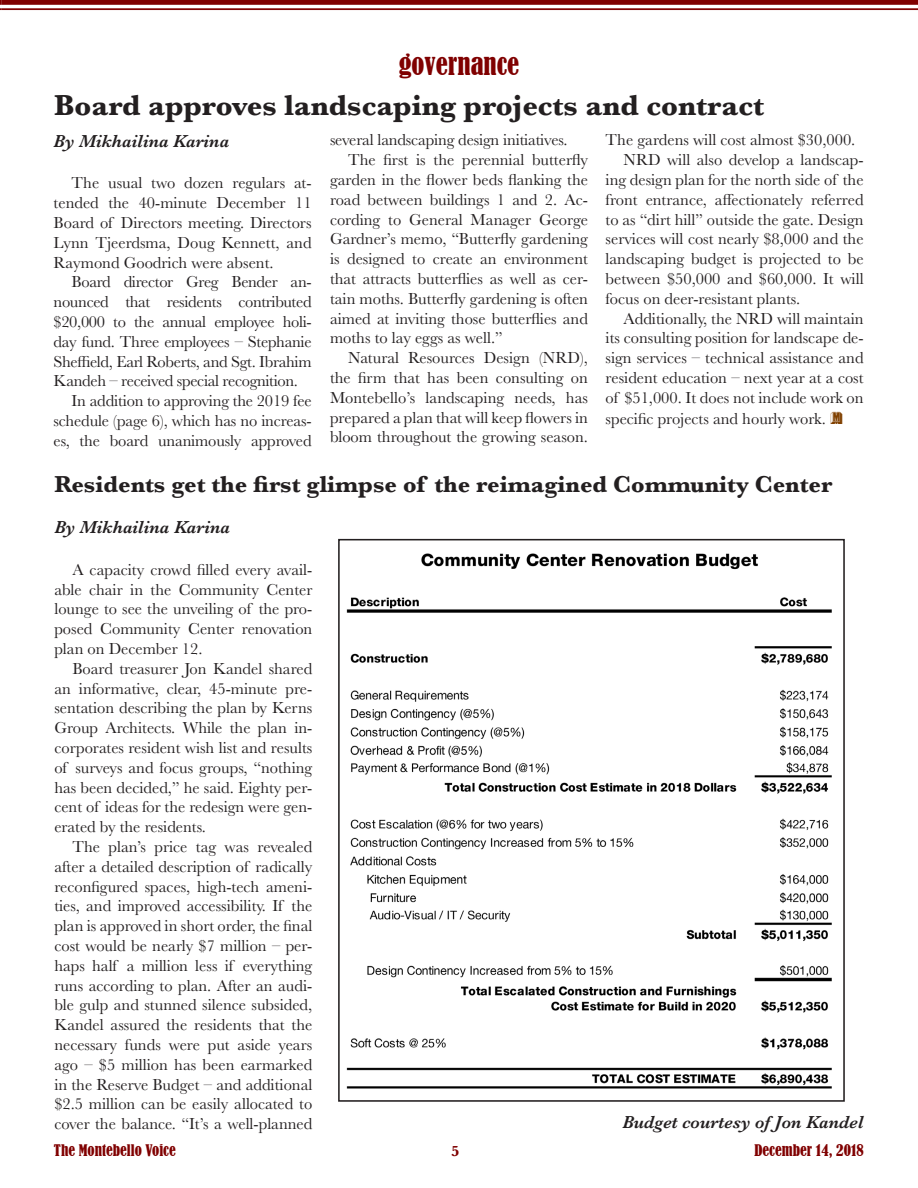
<style>
.page{position:relative;width:918px;height:1188px;background:#fff}
.page>*{position:absolute;margin:0;border:0;box-sizing:border-box;transform-origin:0 0}
.t1{font:700 30px "Baskerville";color:#231f20}
.t2{font:condensed 27px "Bernard";color:#800000}
.t3{font:700 24px "Baskerville";color:#231f20}
.t4{font:italic 600 18px "Baskerville";color:#231f20}
.t5{font:16.5px/19.8px "Baskerville";color:#231f20;text-align:justify}
.t6{font:condensed 15px "Bernard";color:#800000}
.t7{font:700 15px "Baskerville";color:#800000}
.s1{font-family:"Buxom D";font-size:18px;color:#804000}
</style>
<div class="page">
<svg style="left:0;top:0;width:2px;height:10px"></svg>
<div style="left:2px;top:0;width:916px;height:5px;background:#800000"></div>
<hr style="left:2px;top:8px;width:916px;height:2px;background:#800000">
<img style="left:346px;top:553px;width:486px;height:536px">
<div style="left:338px;top:539px;width:507px;height:563px;border:2px solid #231f20"></div>
<p class="t2" style="left:399px;top:49px;width:122px">governance</p>
<p class="t1" style="left:54px;top:84px;width:712px">Board approves landscaping projects and contract</p>
<p class="t4" style="left:54px;top:129px;width:177px">By Mikhailina Karina</p>
<p class="t5" style="left:54px;top:173px;width:260px;text-indent:18px">The usual two dozen regulars at&shy;tended the 40-minute December 11<br>Board of Directors meeting. Directors Lynn Tjeerdsma, Doug Kennett, and Raymond Goodrich were absent.</p>
<p class="t5" style="left:54px;top:272px;width:260px;text-indent:18px">Board director Greg Bender an&shy;nounced that residents contributed $20,000 to the annual employee holi&shy;day fund. Three employees – Stephanie Sheffield, Earl Roberts, and Sgt. Ibrahim Kandeh – received special recognition.</p>
<p class="t5" style="left:54px;top:391px;width:260px;text-indent:18px">In addition to approving the 2019 fee schedule (page 6), which has no increas&shy;es, the board unanimously approved</p>
<p class="t5" style="left:330px;top:131px;width:239px">several landscaping design initiatives.</p>
<p class="t5" style="left:330px;top:150px;width:260px;text-indent:18px">The first is the perennial butterfly garden in the flower beds flanking the road between buildings 1 and 2. Ac&shy;cording to General Manager George Gardner’s memo, “Butterfly gardening is designed to create an environment that attracts butterflies as well as cer&shy;tain moths. Butterfly gardening is often aimed at inviting those butterflies and moths to lay eggs as well.”</p>
<p class="t5" style="left:330px;top:348px;width:260px;text-indent:18px">Natural Resources Design (NRD), the firm that has been consulting on Montebello’s landscaping needs, has prepared a plan that will keep flowers in bloom throughout the growing season.</p>
<p class="t5" style="left:606px;top:131px;width:251px">The gardens will cost almost $30,000.</p>
<p class="t5" style="left:606px;top:150px;width:260px;text-indent:18px">NRD will also develop a landscap&shy;ing design plan for the north side of the front entrance, affectionately referred to as “dirt hill” outside the gate. Design services will cost nearly $8,000 and the landscaping budget is projected to be between $50,000 and $60,000. It will focus on deer-resistant plants.</p>
<p class="t5" style="left:606px;top:309px;width:260px;text-indent:18px">Additionally, the NRD will maintain its consulting position for landscape de&shy;sign services – technical assistance and resident education – next year at a cost of $51,000. It does not include work on</p>
<p class="t5" style="left:606px;top:410px;width:239px">specific projects and hourly work. <span class="s1">M</span></p>
<p class="t3" style="left:54px;top:467px;width:780px">Residents get the first glimpse of the reimagined Community Center</p>
<p class="t4" style="left:54px;top:515px;width:177px">By Mikhailina Karina</p>
<p class="t5" style="left:54px;top:560px;width:260px;text-indent:18px">A capacity crowd filled every avail&shy;able chair in the Community Center lounge to see the unveiling of the pro&shy;posed Community Center renovation plan on December 12.</p>
<p class="t5" style="left:54px;top:659px;width:260px;text-indent:18px">Board treasurer Jon Kandel shared an informative, clear, 45-minute pre&shy;sentation describing the plan by Kerns Group Architects. While the plan in&shy;corporates resident wish list and results of surveys and focus groups, “nothing has been decided,” he said. Eighty per&shy;cent of ideas for the redesign were gen&shy;erated by the residents.</p>
<p class="t5" style="left:54px;top:837px;width:260px;text-indent:18px">The plan’s price tag was revealed after a detailed description of radically reconfigured spaces, high-tech ameni&shy;ties, and improved accessibility. If the plan is approved in short order, the final cost would be nearly $7 million – per&shy;haps half a million less if everything runs according to plan. After an audi&shy;ble gulp and stunned silence subsided, Kandel assured the residents that the necessary funds were put aside years ago – $5 million has been earmarked in the Reserve Budget – and additional $2.5 million can be easily allocated to cover the balance. “It’s a well-planned</p>
<p class="t4" style="left:622px;top:1110px;width:243px">Budget courtesy of Jon Kandel</p>
<p class="t6" style="left:54px;top:1141px;width:123px">The Montebello Voice</p>
<p class="t7" style="left:451px;top:1140px;width:10px">5</p>
<p class="t6" style="left:754px;top:1141px;width:111px">December 14, 2018</p>
</div>
